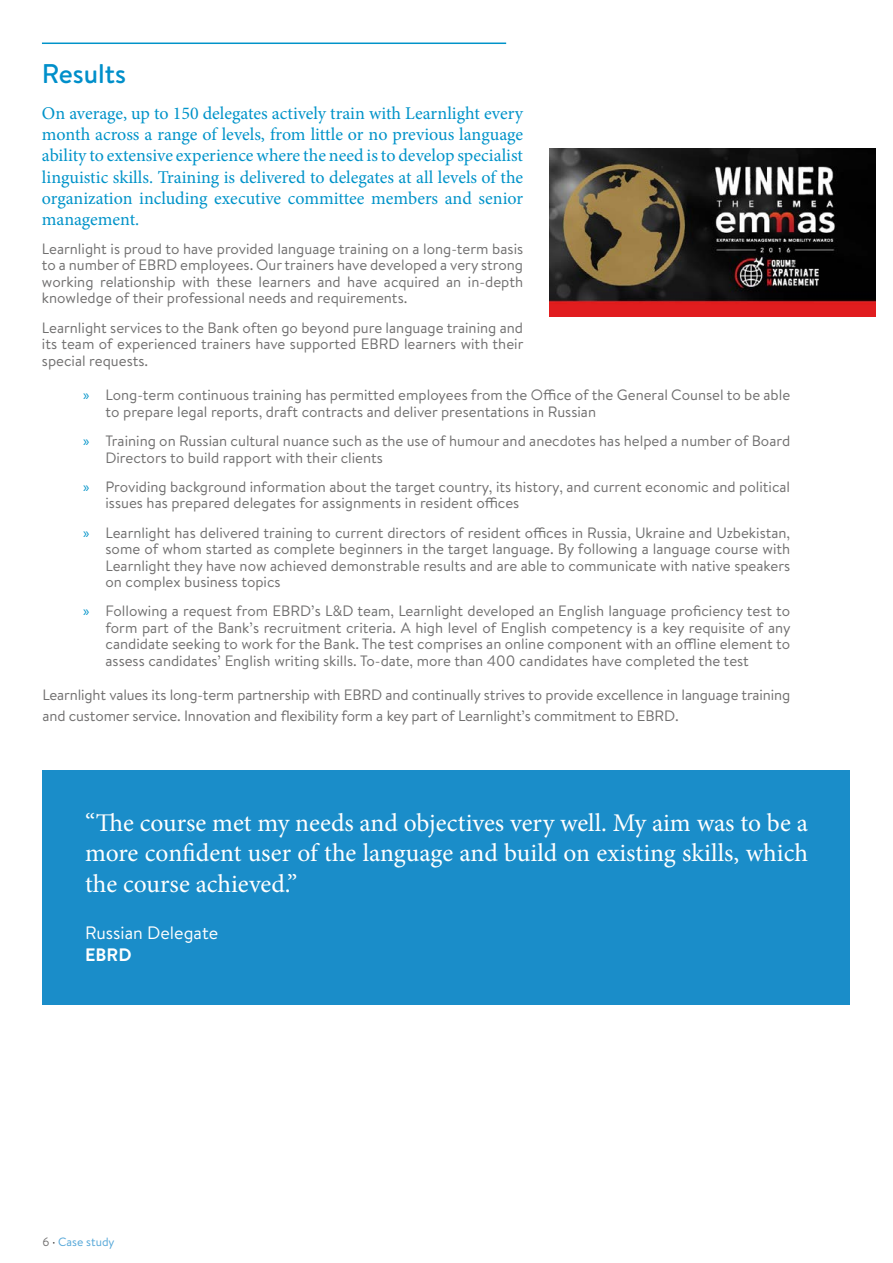
<style>
.page{position:relative;width:893px;height:1263px;background:#fff}
.page>*{position:absolute;margin:0;border:0;box-sizing:border-box;transform-origin:0 0}
.t1{font:500 27px "Brandon Text";color:#008fca}
.t2{font:25.5px/30.6px "Minion Pro";color:#fff;text-align:justify}
.t3{font:18px/21px "Minion Pro";letter-spacing:-.005em;color:#0093c9;text-align:justify}
.t4{font:18px "Brandon Text";color:#fff}
.t5{font:700 18px "Brandon Text";color:#fff}
.t6{font:15px/16.5px "Brandon Text";color:#706f6f;text-align:justify}
.t7{font:12px "Brandon Text";color:#53a6d8}
.s1{font-family:"Myriad Pro";color:#0093c9}
.s2{color:#706f6f}
.s3{color:#000}
</style>
<div class="page">
<div style="left:43px;top:770px;width:807px;height:234px;background:#1a8dc9"></div>
<hr style="left:42px;top:43px;width:464px;height:1px;background:#0093c9">
<img style="left:550px;top:148px;width:326px;height:168px">
<h1 class="t1" style="left:42px;top:64px;width:85px">Results</h1>
<p class="t3" style="left:42px;top:105px;width:483px">On average, up to 150 delegates actively train with Learnlight every month across a range of levels, from little or no previous language ability to extensive experience where the need is to develop specialist linguistic skills. Training is delivered to delegates at all levels of the organization including executive committee members and senior management.</p>
<p class="t6" style="left:42px;top:242px;width:483px">Learnlight is proud to have provided language training on a long-term basis to a number of EBRD employees. Our trainers have developed a very strong working relationship with these learners and have acquired an in-depth knowledge of their professional needs and requirements.</p>
<p class="t6" style="left:42px;top:321px;width:483px">Learnlight services to the Bank often go beyond pure language training and its team of experienced trainers have supported EBRD learners with their special requests.</p>
<p class="t6" style="left:106px;top:388px;width:686px;text-indent:-23px"><span class="s1">»</span> Long-term continuous training has permitted employees from the Office of the General Counsel to be able to prepare legal reports, draft contracts and deliver presentations in Russian</p>
<p class="t6" style="left:106px;top:434px;width:686px;text-indent:-23px"><span class="s1">»</span> Training on Russian cultural nuance such as the use of humour and anecdotes has helped a number of Board<br>Directors to build rapport with their clients</p>
<p class="t6" style="left:106px;top:480px;width:686px;text-indent:-23px"><span class="s1">»</span> Providing background information about the target country, its history, and current economic and political issues has prepared delegates for assignments in resident offices</p>
<p class="t6" style="left:106px;top:526px;width:686px;text-indent:-23px"><span class="s1">»</span> Learnlight has delivered training to current directors of resident offices in Russia, Ukraine and Uzbekistan, some of whom started as complete beginners in the target language. By following a language course with Learnlight they have now achieved demonstrable results and are able to communicate with native speakers on complex business topics</p>
<p class="t6" style="left:106px;top:604px;width:686px;text-indent:-23px"><span class="s1">»</span> Following a request from EBRD’s L&amp;D team, Learnlight developed an English language proficiency test to form part of the Bank’s recruitment criteria. A high level of English competency is a key requisite of any candidate seeking to work for the Bank. The test comprises an online component with an offline element to assess candidates’ English writing skills. To-date, more than 400 candidates have completed the test</p>
<p class="t6" style="left:43px;top:685px;width:749px;line-height:21px">Learnlight values its long-term partnership with EBRD and continually strives to provide excellence in language training and customer service. Innovation and flexibility form a key part of Learnlight’s commitment to EBRD.</p>
<h2 class="t2" style="left:85px;top:810px;width:724px">“The course met my needs and objectives very well. My aim was to be a more confident user of the language and build on existing skills, which the course achieved.”</h2>
<p class="t4" style="left:85px;top:926px;width:135px">Russian Delegate</p>
<p class="t5" style="left:85px;top:944px;width:48px">EBRD</p>
<p class="t7" style="left:43px;top:1237px;width:74px"><span class="s2">6</span> <span class="s3">·</span> Case study</p>
</div>
